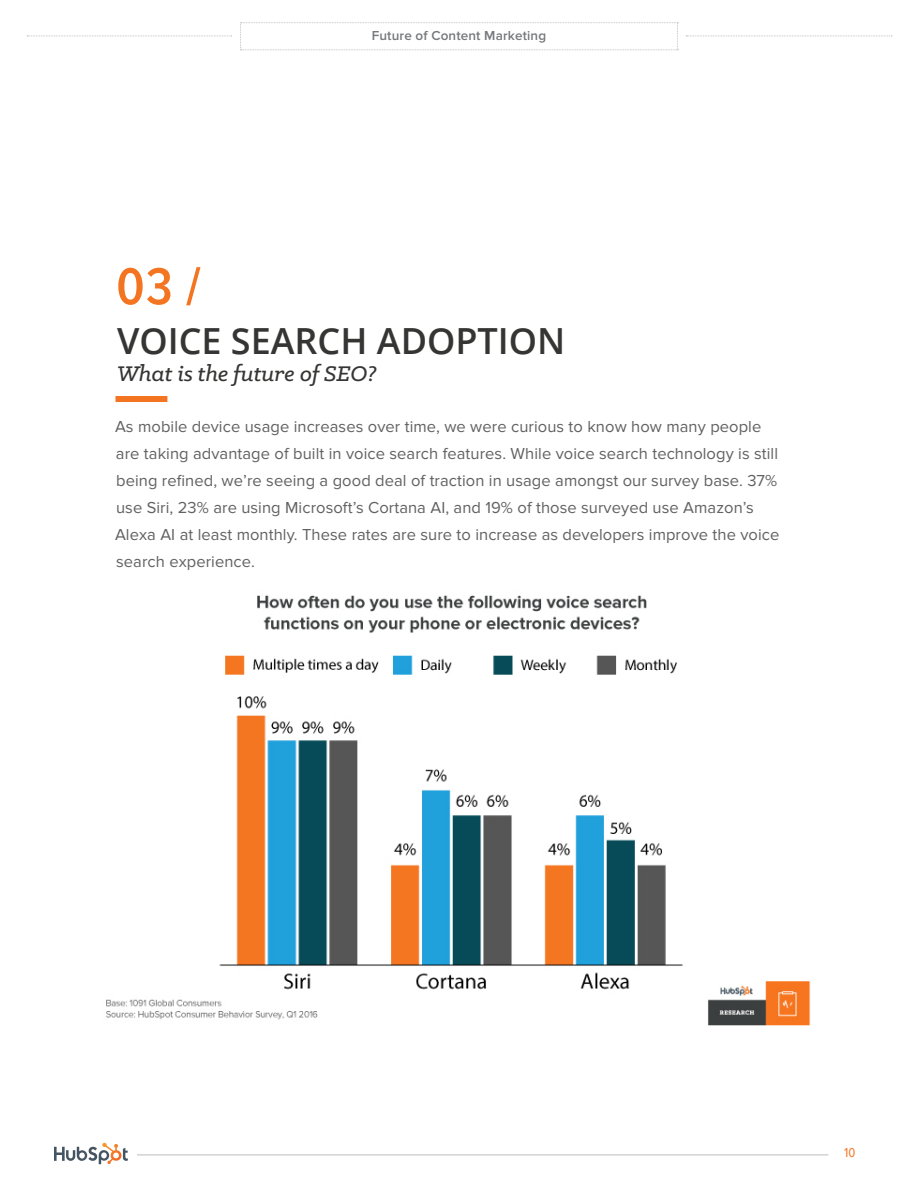
<style>
.page{position:relative;width:918px;height:1188px;background:#fff}
.page>*{position:absolute;margin:0;border:0;box-sizing:border-box;transform-origin:0 0}
.Numbers_2{font:600 54px "Proxima Nova Cond";color:#f47521}
.t1{font:600 36px "Open Sans";color:#353534}
.Subtitle{font:italic 500 24px "Klinic Slab";color:#353534}
.t2{font:16.5px/27px "Proxima Nova";letter-spacing:.005em;color:#616161}
.t3{font:600 13.5px "Proxima Nova";letter-spacing:.01em;color:#75787c}
.t4{font:13.5px "Proxima Nova Cond";color:#f47521}
</style>
<div class="page">
<hr style="left:137px;top:1155px;width:691px;height:1px;background:#bcbdc0">
<svg style="left:686px;top:36px;width:206px;height:1px"></svg>
<svg style="left:27px;top:36px;width:205px;height:1px"></svg>
<svg style="left:54px;top:1143px;width:74px;height:21px"></svg>
<svg style="left:240px;top:22px;width:438px;height:28px"></svg>
<div style="left:116px;top:396px;width:51px;height:6px;background:#f47521"></div>
<img style="left:106px;top:595px;width:705px;height:430px">
<p class="t3" style="left:372px;top:28px;width:176px">Future of Content Marketing</p>
<p class="Numbers_2" style="left:116px;top:262px;width:86px">03 /</p>
<p class="t1" style="left:117px;top:316px;width:450px">VOICE SEARCH ADOPTION</p>
<p class="Subtitle" style="left:117px;top:358px;width:261px">What is the future of SEO?</p>
<p class="t2" style="left:115px;top:413px;width:666px">As mobile device usage increases over time, we were curious to know how many people are taking advantage of built in voice search features. While voice search technology is still being refined, we’re seeing a good deal of traction in usage amongst our survey base. 37% use Siri, 23% are using Microsoft’s Cortana AI, and 19% of those surveyed use Amazon’s Alexa AI at least monthly. These rates are sure to increase as developers improve the voice search experience.</p>
<p class="t4" style="left:844px;top:1147px;width:13px">10</p>
</div>
